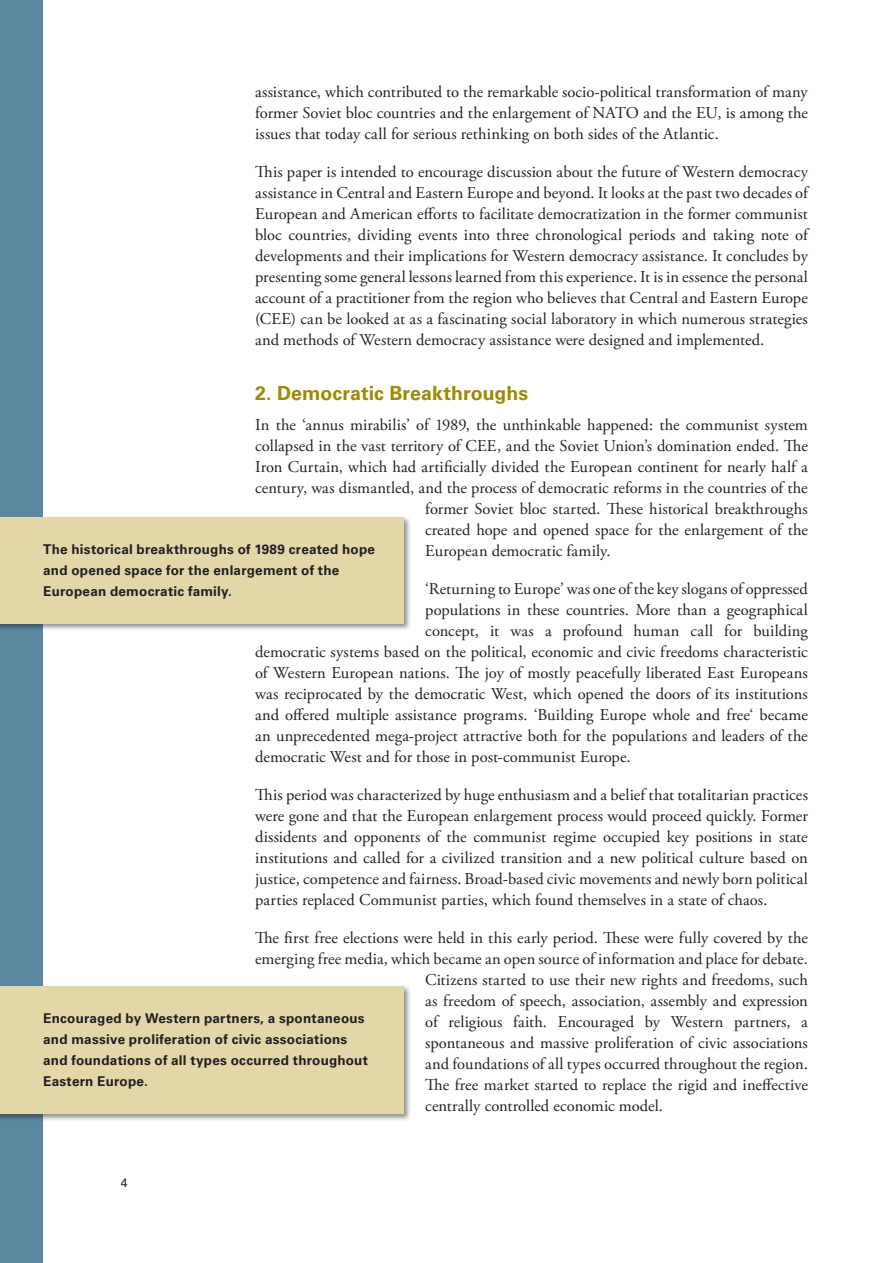
<style>
.page{position:relative;width:893px;height:1263px;background:#fff}
.page>*{position:absolute;margin:0;border:0;box-sizing:border-box;transform-origin:0 0}
.Underrubrik{font:700 19.5px "Univers LT Std";letter-spacing:.005em;color:#9e8900}
.Brödtext{font:16.5px/21px "Adobe Garamond Pro";letter-spacing:.005em;color:#231f20;text-align:justify}
.t1{font:700 13.5px/21px "Univers LT Std";letter-spacing:.015em;color:#231f20}
.t2{font:12px "Univers LT Std";color:#231f20}
</style>
<div class="page">
<div style="left:0;top:0;width:43px;height:1263px;background:#5c87a1"></div>
<div style="left:0;top:515px;width:411px;height:116px;background:#231f20;opacity:.5"></div>
<div style="left:0;top:518px;width:404px;height:106px;background:#e2d7a9"></div>
<div style="left:0;top:984px;width:411px;height:137px;background:#231f20;opacity:.5"></div>
<div style="left:0;top:986px;width:404px;height:128px;background:#e2d7a9"></div>
<p class="Brödtext" style="left:255px;top:82px;width:554px">assistance, which contributed to the remarkable socio-political transformation of many former Soviet bloc countries and the enlargement of NATO and the EU, is among the issues that today call for serious rethinking on both sides of the Atlantic.</p>
<p class="Brödtext" style="left:255px;top:162px;width:554px">This paper is intended to encourage discussion about the future of Western democracy assistance in Central and Eastern Europe and beyond. It looks at the past two decades of European and American efforts to facilitate democratization in the former communist bloc countries, dividing events into three chronological periods and taking note of developments and their implications for Western democracy assistance. It concludes by presenting some general lessons learned from this experience. It is in essence the personal account of a practitioner from the region who believes that Central and Eastern Europe (CEE) can be looked at as a fascinating social laboratory in which numerous strategies and methods of Western democracy assistance were designed and implemented.</p>
<p class="Underrubrik" style="left:255px;top:382px;width:274px">2. Democratic Breakthroughs</p>
<p class="Brödtext" style="left:255px;top:414px;width:554px">In the ‘annus mirabilis’ of 1989, the unthinkable happened: the communist system</p>
<p class="Brödtext" style="left:255px;top:435px;width:554px">collapsed in the vast territory of CEE, and the Soviet Union’s domination ended. The</p>
<p class="Brödtext" style="left:255px;top:456px;width:554px">Iron Curtain, which had artificially divided the European continent for nearly half a</p>
<p class="Brödtext" style="left:255px;top:477px;width:554px">century, was dismantled, and the process of democratic reforms in the countries of the</p>
<p class="Brödtext" style="left:425px;top:498px;width:384px">former Soviet bloc started. These historical breakthroughs</p>
<p class="Brödtext" style="left:425px;top:519px;width:384px">created hope and opened space for the enlargement of the</p>
<p class="Brödtext" style="left:425px;top:540px;width:187px">European democratic family.</p>
<p class="Brödtext" style="left:425px;top:578px;width:384px">‘Returning to Europe’ was one of the key slogans of oppressed</p>
<p class="Brödtext" style="left:425px;top:599px;width:384px">populations in these countries. More than a geographical</p>
<p class="Brödtext" style="left:425px;top:620px;width:384px">concept, it was a profound human call for building</p>
<p class="Brödtext" style="left:255px;top:641px;width:554px">democratic systems based on the political, economic and civic freedoms characteristic</p>
<p class="Brödtext" style="left:255px;top:662px;width:554px">of Western European nations. The joy of mostly peacefully liberated East Europeans</p>
<p class="Brödtext" style="left:255px;top:683px;width:554px">was reciprocated by the democratic West, which opened the doors of its institutions</p>
<p class="Brödtext" style="left:255px;top:704px;width:554px">and offered multiple assistance programs. ‘Building Europe whole and free‘ became</p>
<p class="Brödtext" style="left:255px;top:725px;width:554px">an unprecedented mega-project attractive both for the populations and leaders of the</p>
<p class="Brödtext" style="left:255px;top:746px;width:377px">democratic West and for those in post-communist Europe.</p>
<p class="Brödtext" style="left:255px;top:784px;width:554px">This period was characterized by huge enthusiasm and a belief that totalitarian practices were gone and that the European enlargement process would proceed quickly. Former dissidents and opponents of the communist regime occupied key positions in state institutions and called for a civilized transition and a new political culture based on justice, competence and fairness. Broad-based civic movements and newly born political parties replaced Communist parties, which found themselves in a state of chaos.</p>
<p class="Brödtext" style="left:255px;top:927px;width:554px">The first free elections were held in this early period. These were fully covered by the</p>
<p class="Brödtext" style="left:255px;top:948px;width:554px">emerging free media, which became an open source of information and place for debate.</p>
<p class="Brödtext" style="left:425px;top:969px;width:384px">Citizens started to use their new rights and freedoms, such</p>
<p class="Brödtext" style="left:425px;top:990px;width:384px">as freedom of speech, association, assembly and expression</p>
<p class="Brödtext" style="left:425px;top:1011px;width:384px">of religious faith. Encouraged by Western partners, a</p>
<p class="Brödtext" style="left:425px;top:1032px;width:384px">spontaneous and massive proliferation of civic associations</p>
<p class="Brödtext" style="left:425px;top:1053px;width:384px">and foundations of all types occurred throughout the region.</p>
<p class="Brödtext" style="left:425px;top:1074px;width:384px">The free market started to replace the rigid and ineffective</p>
<p class="Brödtext" style="left:425px;top:1095px;width:239px">centrally controlled economic model.</p>
<p class="t1" style="left:43px;top:539px;width:333px">The historical breakthroughs of 1989 created hope and opened space for the enlargement of the<br>European democratic family.</p>
<p class="t1" style="left:43px;top:1008px;width:326px">Encouraged by Western partners, a spontaneous and massive proliferation of civic associations and foundations of all types occurred throughout Eastern Europe.</p>
<p class="t2" style="left:121px;top:1175px;width:8px">4</p>
</div>
